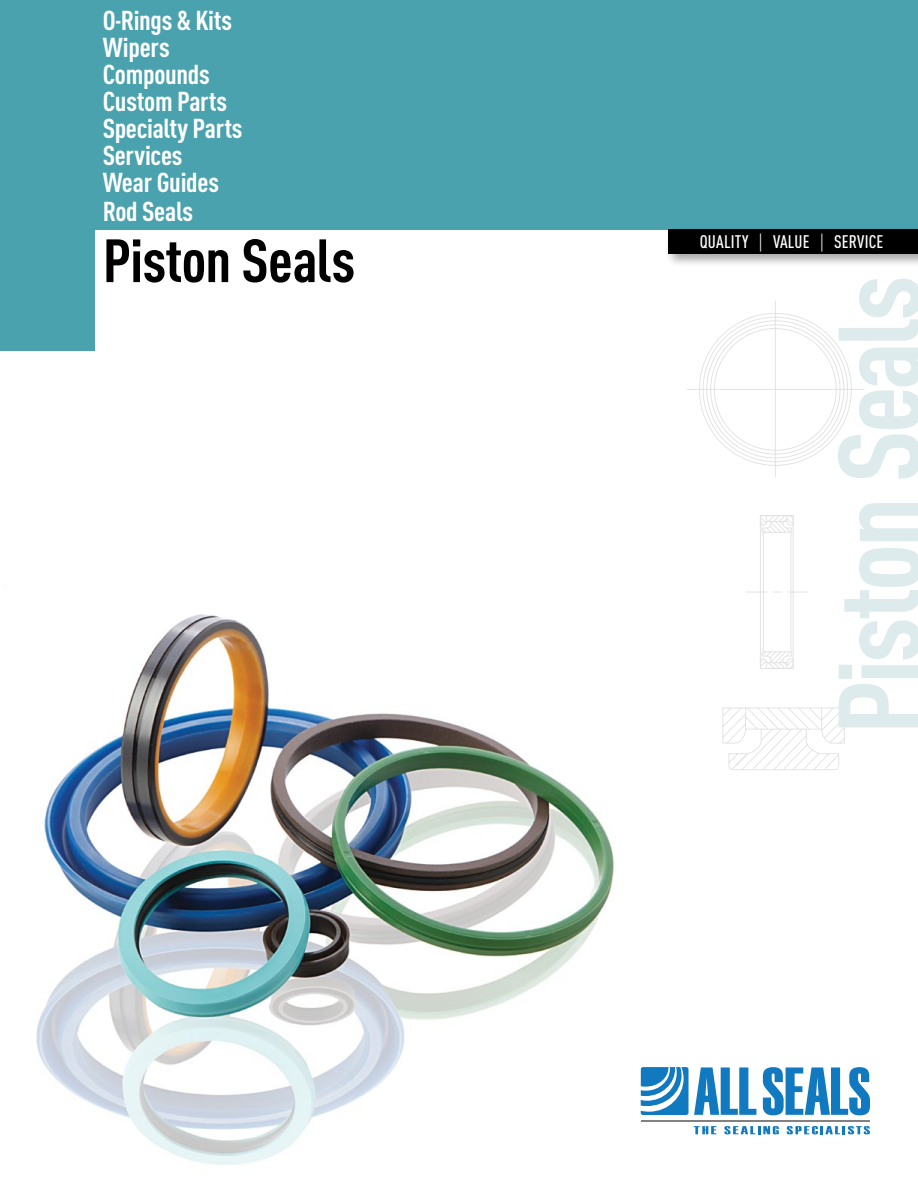
<style>
.page{position:relative;width:918px;height:1188px;background:#fff}
.page>*{position:absolute;margin:0;border:0;box-sizing:border-box;transform-origin:0 0}
.t1{font:700 115.5px "DIN Cond";letter-spacing:-.03em;color:#ddebec;scale:1.04 1}
.t2{font:700 60px "DIN Cond";letter-spacing:-.01em;color:#000;scale:1.04 1}
.t3{font:700 27px/27.2px "DIN Cond";letter-spacing:-.01em;color:#fff;scale:1.04 1}
.t4{font:500 18px "DIN Cond";letter-spacing:.01em;color:#fff}
.s1{font-size:21px}
</style>
<div class="page">
<img style="left:36px;top:614px;width:605px;height:551px">
<svg style="left:687px;top:301px;width:177px;height:176px"></svg>
<svg style="left:722px;top:707px;width:123px;height:63px"></svg>
<svg style="left:746px;top:515px;width:62px;height:154px"></svg>
<hr style="left:763px;top:532px;width:1px;height:120px;background:#000">
<hr style="left:790px;top:532px;width:1px;height:120px;background:#000">
<div style="left:0;top:0;width:918px;height:230px;background:#49a2ad"></div>
<div style="left:0;top:220px;width:94px;height:131px;background:#49a2ad"></div>
<div style="left:665px;top:226px;width:253px;height:42px;background:#000;opacity:.35"></div>
<div style="left:669px;top:230px;width:249px;height:24px;background:#000"></div>
<svg style="left:694px;top:1126px;width:22px;height:8px"></svg>
<svg style="left:724px;top:1126px;width:55px;height:8px"></svg>
<svg style="left:787px;top:1126px;width:83px;height:8px"></svg>
<svg style="left:763px;top:1067px;width:107px;height:48px"></svg>
<hr style="left:641px;top:1120px;width:229px;height:2px;background:#828181">
<svg style="left:641px;top:1067px;width:115px;height:48px"></svg>
<p class="t3" style="left:103px;top:6px;width:136px">O-Rings &amp; Kits<br>Wipers<br>Compounds<br>Custom Parts<br>Specialty Parts<br>Services<br>Wear Guides<br>Rod Seals</p>
<h2 class="t2" style="left:103px;top:224px;width:244px">Piston Seals</h2>
<p class="t4" style="left:700px;top:231px;width:185px">QUALITY <span class="s1">|</span> VALUE <span class="s1">|</span> SERVICE</p>
<h1 class="t1" style="left:809px;top:735px;width:443px;rotate:-90deg">PistonSeals</h1>
</div>
